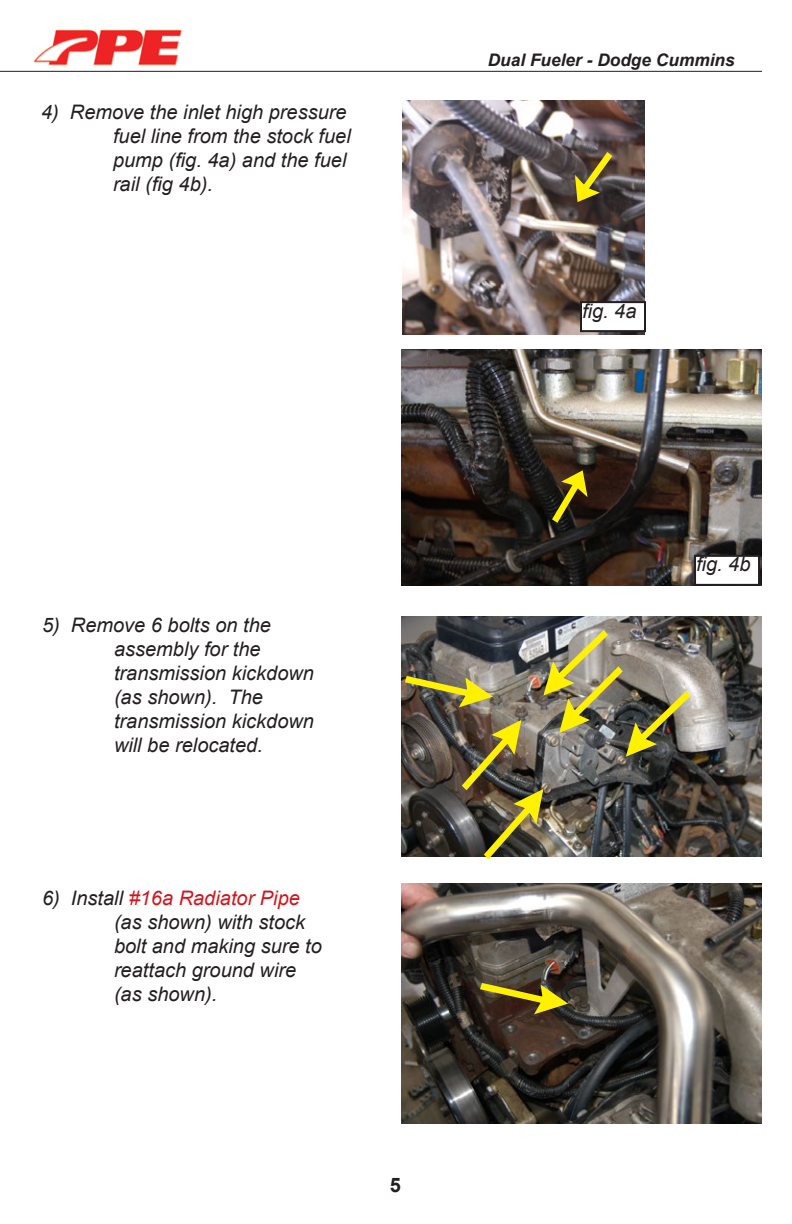
<style>
.page{position:relative;width:792px;height:1224px;background:#fff}
.page>*{position:absolute;margin:0;border:0;box-sizing:border-box;transform-origin:0 0}
.t1{font:italic 20px "Arial";color:#231f20}
.t2{font:italic 20px "Arial";color:#d2161e}
.t3{font:700 20px "Arial";color:#231f20}
.t4{font:italic 700 17.2px "Arial";color:#231f20}
.s1{color:#231f20}
</style>
<div class="page">
<hr style="left:0;top:71px;width:762px;height:1px;background:#231f20">
<img style="left:401px;top:617px;width:361px;height:240px">
<img style="left:404px;top:628px;width:288px;height:232px">
<img style="left:401px;top:884px;width:361px;height:240px">
<svg style="left:479px;top:982px;width:91px;height:34px;background:#6c5e1a"></svg>
<img style="left:402px;top:100px;width:243px;height:234px">
<svg style="left:574px;top:151px;width:40px;height:53px;background:#766a2e"></svg>
<div style="left:581px;top:302px;width:64px;height:29px;background:#fff"></div>
<div style="left:580px;top:301px;width:66px;height:31px;border:2px solid #231f20"></div>
<img style="left:401px;top:350px;width:361px;height:236px">
<div style="left:695px;top:556px;width:64px;height:29px;background:#fff"></div>
<div style="left:694px;top:555px;width:66px;height:31px;border:2px solid #231f20"></div>
<svg style="left:551px;top:469px;width:38px;height:55px;background:#5c5010"></svg>
<img style="left:33px;top:29px;width:149px;height:37px">
<p class="t1" style="left:41px;top:99px;width:307px">4) Remove the inlet high pressure</p>
<p class="t1" style="left:113px;top:123px;width:239px">fuel line from the stock fuel</p>
<p class="t1" style="left:113px;top:147px;width:235px">pump (fig. 4a) and the fuel</p>
<p class="t1" style="left:113px;top:171px;width:102px">rail (fig 4b).</p>
<p class="t4" style="left:488px;top:48px;width:249px">Dual Fueler - Dodge Cummins</p>
<p class="t1" style="left:582px;top:298px;width:56px">fig. 4a</p>
<p class="t1" style="left:42px;top:612px;width:230px">5) Remove 6 bolts on the</p>
<p class="t1" style="left:114px;top:636px;width:148px">assembly for the</p>
<p class="t1" style="left:114px;top:660px;width:202px">transmission kickdown</p>
<p class="t1" style="left:114px;top:684px;width:150px">(as shown). The</p>
<p class="t1" style="left:114px;top:708px;width:202px">transmission kickdown</p>
<p class="t1" style="left:114px;top:732px;width:150px">will be relocated.</p>
<p class="t2" style="left:42px;top:885px;width:259px"><span class="s1">6) Install</span> #16a Radiator Pipe</p>
<p class="t1" style="left:114px;top:909px;width:193px">(as shown) with stock</p>
<p class="t1" style="left:114px;top:933px;width:209px">bolt and making sure to</p>
<p class="t1" style="left:114px;top:957px;width:184px">reattach ground wire</p>
<p class="t1" style="left:114px;top:981px;width:105px">(as shown).</p>
<p class="t3" style="left:390px;top:1171px;width:13px">5</p>
<p class="t1" style="left:696px;top:551px;width:56px">fig. 4b</p>
</div>
